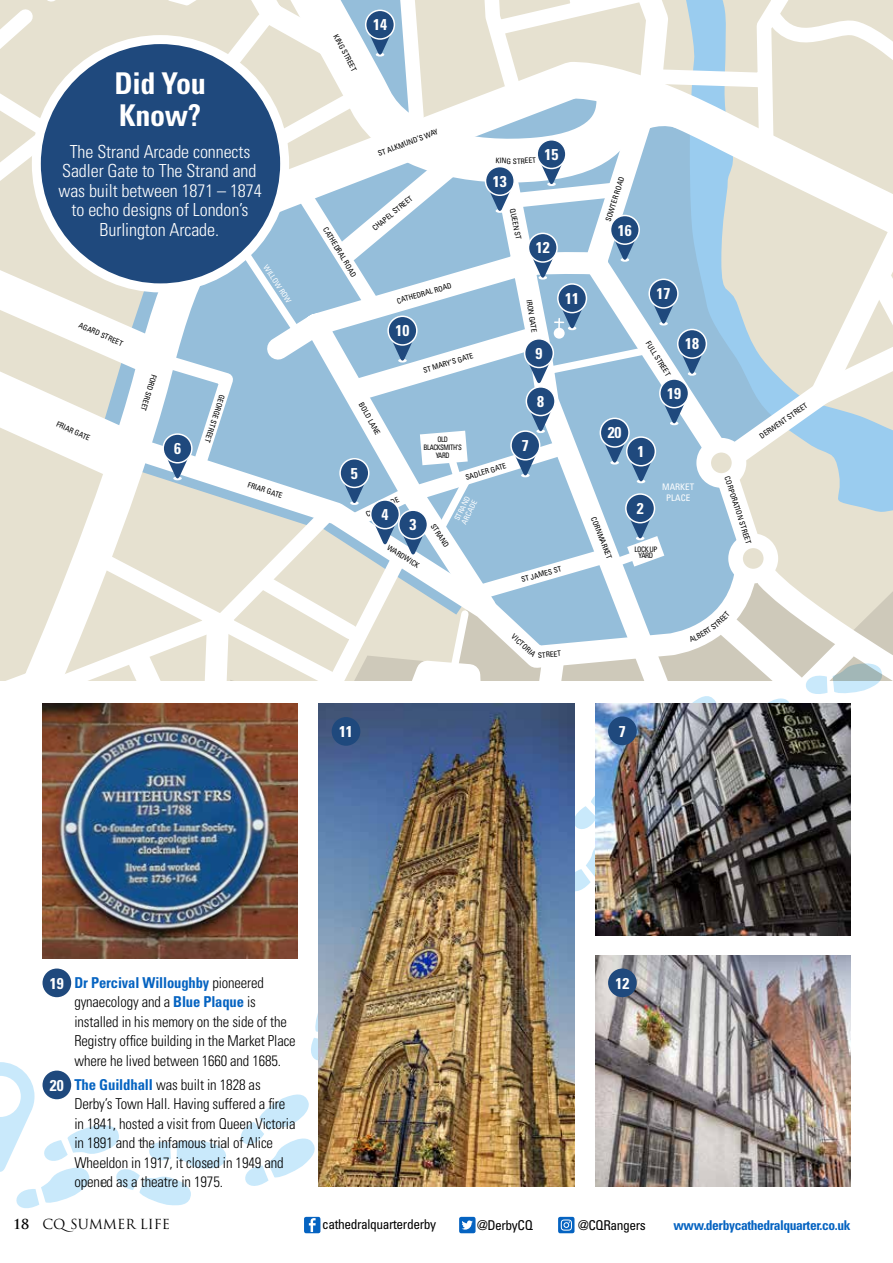
<style>
.page{position:relative;width:893px;height:1263px;background:#fff}
.page>*{position:absolute;margin:0;border:0;box-sizing:border-box;transform-origin:0 0}
.t1{font:700 condensed 30px/31.5px "Univers LT Std";letter-spacing:-.01em;color:#fff}
.t2{font:300 condensed 18px/19.5px "Univers LT Std";letter-spacing:-.005em;color:#fff;text-align:center}
.t3{font:700 condensed 15.6px "Univers LT Std";letter-spacing:-.005em;color:#fff}
.t4{font:300 condensed 15px/19.5px "Univers LT Std";letter-spacing:-.01em;color:#000}
.t5{font:condensed 13.5px "Univers LT Std";letter-spacing:-.03em;color:#000}
.t6{font:700 condensed 13.5px "Univers LT Std";letter-spacing:-.03em;color:#0563c1}
.t7{font:13.5px "Trajan Pro";color:#000}
.t8{font:condensed 9px/10.5px "Univers LT Std";color:#fff;text-align:center}
.t9{font:condensed 7.5px "Univers LT Std";letter-spacing:-.06em;color:#000}
.t10{font:condensed 7.5px/7.9px "Univers LT Std";color:#fff}
.t11{font:condensed 7.5px/7.9px "Univers LT Std";letter-spacing:-.06em;color:#000;text-align:center;scale:.9 1}
.t12{font:condensed 7.5px/6.8px "Univers LT Std";letter-spacing:-.06em;color:#000;text-align:center;scale:.96 1}
.s1{font-weight:700;color:#0563c1}
.s2{font-weight:700}
</style>
<div class="page">
<svg style="left:743px;top:0;width:150px;height:44px"></svg>
<svg style="left:0;top:0;width:110px;height:44px;background:#e8e4d5"></svg>
<svg style="left:0;top:44px;width:893px;height:96px"></svg>
<svg style="left:158px;top:0;width:557px;height:140px"></svg>
<div style="left:36px;top:40px;width:249px;height:248px;background:#1f497d;border-radius:50%"></div>
<div style="left:304px;top:1217px;width:16px;height:16px;background:#0563c1;border-radius:2px"></div>
<svg style="left:309px;top:1218px;width:7px;height:14px"></svg>
<div style="left:459px;top:1217px;width:17px;height:16px;background:#0563c1;border-radius:2px"></div>
<svg style="left:558px;top:1217px;width:16px;height:16px"></svg>
<svg style="left:462px;top:1220px;width:11px;height:9px"></svg>
<svg style="left:561px;top:1219px;width:11px;height:11px"></svg>
<svg style="left:366px;top:11px;width:28px;height:46px"></svg>
<div style="left:366px;top:10px;width:28px;height:29px;background:#1f497d;border-radius:50%"></div>
<div style="left:365px;top:10px;width:30px;height:30px;border:2px solid #fff;border-radius:50%"></div>
<div style="left:536px;top:139px;width:31px;height:30px;border:2px solid #fff;border-radius:50%"></div>
<img style="left:0;top:140px;width:893px;height:1068px">
<p class="t3" style="left:373px;top:15px;width:15px">14</p>
<p class="t9" style="left:340px;top:32px;width:42px;rotate:62deg">KING STREET</p>
<h1 class="t1" style="left:114px;top:68px;width:93px">Did You<br>Know?</h1>
<p class="t2" style="left:58px;top:142px;width:205px">The Strand Arcade connects<br>Sadler Gate to The Strand and was built between 1871 – 1874 to echo designs of London’s<br>Burlington Arcade.</p>
<p class="t9" style="left:376px;top:149px;width:65px;rotate:-21deg">ST ALKMUND’S WAY</p>
<p class="t3" style="left:545px;top:145px;width:15px">15</p>
<p class="t9" style="left:513px;top:156px;width:6px">S</p>
<p class="t3" style="left:493px;top:171px;width:15px">13</p>
<p class="t9" style="left:370px;top:226px;width:51px;rotate:-40deg">CHAPEL STREET</p>
<p class="t9" style="left:517px;top:208px;width:33px;rotate:79deg">QUEEN ST</p>
<p class="t9" style="left:329px;top:225px;width:58px;rotate:58deg">CATHEDRAL ROAD</p>
<p class="t3" style="left:536px;top:238px;width:15px">12</p>
<p class="t10" style="left:269px;top:263px;width:45px;rotate:57deg">WILLOW ROW</p>
<p class="t9" style="left:396px;top:296px;width:58px;rotate:-16deg">CATHEDRAL ROAD</p>
<p class="t3" style="left:565px;top:289px;width:15px">11</p>
<p class="t9" style="left:534px;top:298px;width:35px;rotate:81deg">IRON GATE</p>
<p class="t9" style="left:81px;top:320px;width:49px;rotate:24deg">AGARD STREET</p>
<p class="t3" style="left:396px;top:321px;width:15px">10</p>
<p class="t3" style="left:535px;top:344px;width:8px">9</p>
<p class="t9" style="left:422px;top:365px;width:53px;rotate:-16deg">ST MARY’S GATE</p>
<p class="t9" style="left:159px;top:376px;width:39px;rotate:107deg">FORD SREET</p>
<p class="t9" style="left:227px;top:396px;width:52px;rotate:108deg">GEORGE STREET</p>
<p class="t3" style="left:537px;top:392px;width:8px">8</p>
<p class="t9" style="left:365px;top:401px;width:37px;rotate:61deg">BOLD LANE</p>
<p class="t9" style="left:59px;top:419px;width:38px;rotate:24deg">FRIAR GATE</p>
<p class="t11" style="left:423px;top:435px;width:44px">OLD<br>BLACKSMITH’S<br>YARD</p>
<p class="t3" style="left:174px;top:439px;width:8px">6</p>
<p class="t3" style="left:522px;top:436px;width:8px">7</p>
<p class="t9" style="left:249px;top:480px;width:38px;rotate:18deg">FRIAR GATE</p>
<p class="t3" style="left:351px;top:464px;width:8px">5</p>
<p class="t9" style="left:364px;top:511px;width:37px;rotate:-26deg">CHEAPSIDE</p>
<p class="t3" style="left:382px;top:505px;width:8px">4</p>
<p class="t3" style="left:410px;top:515px;width:8px">3</p>
<p class="t9" style="left:390px;top:543px;width:38px;rotate:32deg">WARDWICK</p>
<p class="t9" style="left:464px;top:473px;width:44px;rotate:-17deg">SADLER GATE</p>
<p class="t10" style="left:453px;top:518px;width:28px;rotate:-63deg">STRAND<br>ARCADE</p>
<p class="t9" style="left:437px;top:522px;width:28px;rotate:57deg">STRAND</p>
<p class="t9" style="left:520px;top:575px;width:43px;rotate:-16deg">ST JAMES ST</p>
<p class="t9" style="left:604px;top:220px;width:48px;rotate:-73deg">SOWTER ROAD</p>
<p class="t3" style="left:618px;top:220px;width:15px">16</p>
<p class="t3" style="left:608px;top:423px;width:15px">20</p>
<p class="t3" style="left:657px;top:284px;width:15px">17</p>
<p class="t9" style="left:652px;top:339px;width:41px;rotate:58deg">FULL STREET</p>
<p class="t3" style="left:685px;top:334px;width:15px">18</p>
<p class="t3" style="left:667px;top:384px;width:15px">19</p>
<p class="t9" style="left:598px;top:515px;width:46px;rotate:69deg">CORNMARKET</p>
<p class="t3" style="left:637px;top:442px;width:8px">1</p>
<p class="t3" style="left:637px;top:499px;width:8px">2</p>
<p class="t8" style="left:662px;top:482px;width:34px">MARKET<br>PLACE</p>
<p class="t12" style="left:634px;top:546px;width:25px">LOCK UP<br>YARD</p>
<p class="t9" style="left:516px;top:632px;width:31px;rotate:43deg">VICTORIA</p>
<p class="t9" style="left:537px;top:651px;width:25px;rotate:-5deg">STREET</p>
<p class="t9" style="left:758px;top:433px;width:58px;rotate:-35deg">DERWENT STREET</p>
<p class="t9" style="left:732px;top:475px;width:72px;rotate:72deg">CORPORATION STREET</p>
<p class="t3" style="left:339px;top:722px;width:15px">11</p>
<p class="t3" style="left:619px;top:721px;width:8px">7</p>
<p class="t3" style="left:50px;top:973px;width:15px">19</p>
<p class="t3" style="left:50px;top:1075px;width:15px">20</p>
<p class="t4" style="left:74px;top:973px;width:223px"><span class="s1">Dr Percival Willoughby</span> pioneered gynaecology and a <span class="s1">Blue Plaque</span> is installed in his memory on the side of the Registry office building in the Market Place where he lived between 1660 and 1685.</p>
<p class="t4" style="left:74px;top:1074px;width:223px"><span class="s1">The Guildhall</span> was built in 1828 as Derby’s Town Hall. Having suffered a fire in 1841, hosted a visit from Queen Victoria in 1891 and the infamous trial of Alice Wheeldon in 1917, it closed in 1949 and opened as a theatre in 1975.</p>
<p class="t3" style="left:615px;top:973px;width:15px">12</p>
<p class="t7" style="left:13px;top:1216px;width:158px"><span class="s2">18</span> CQSUMMER LIFE</p>
<p class="t5" style="left:322px;top:1216px;width:116px">cathedralquarterderby</p>
<p class="t5" style="left:477px;top:1216px;width:57px">@DerbyCQ</p>
<p class="t5" style="left:578px;top:1216px;width:69px">@CQRangers</p>
<p class="t6" style="left:673px;top:1217px;width:178px">www.derbycathedralquarter.co.uk</p>
</div>
